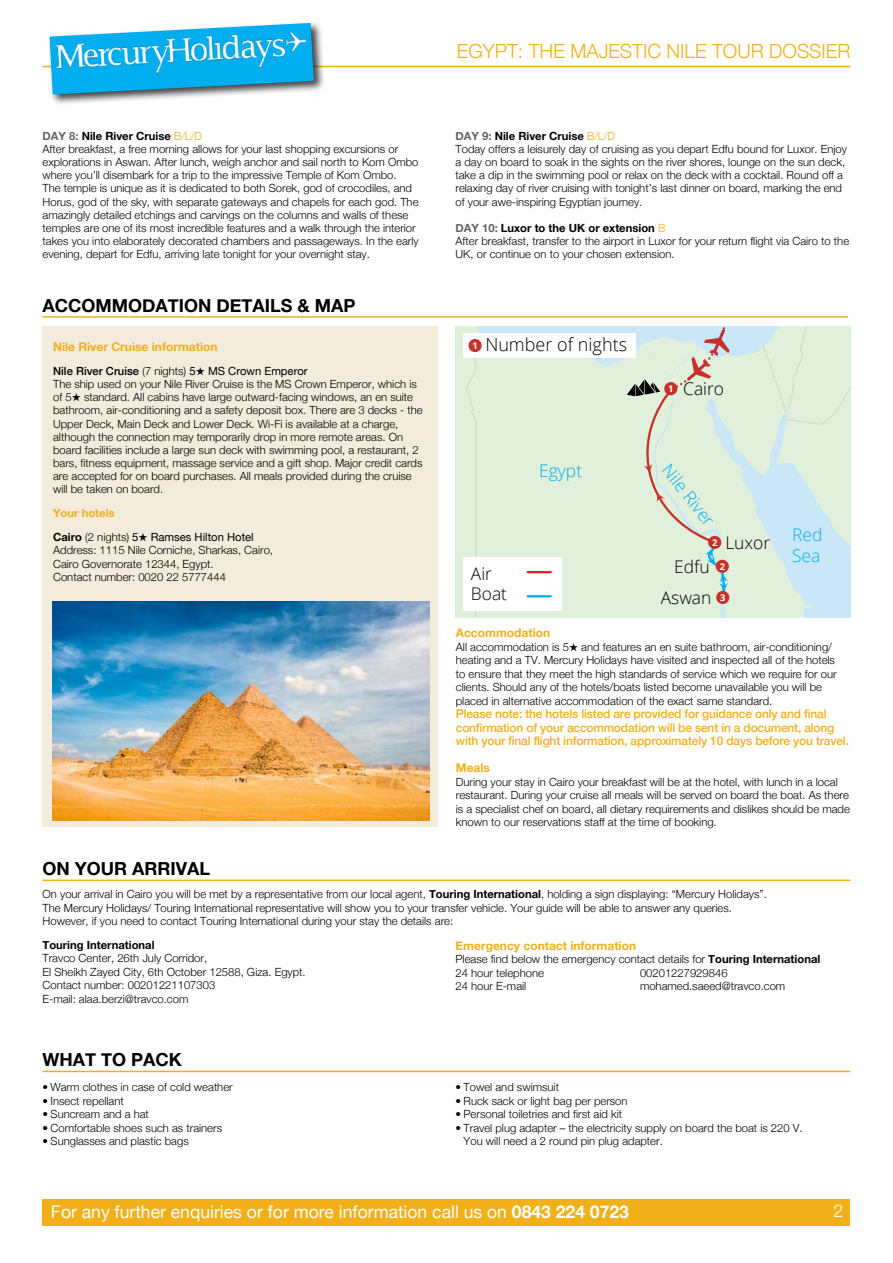
<style>
.page{position:relative;width:893px;height:1263px;background:#fff}
.page>*{position:absolute;margin:0;border:0;box-sizing:border-box;transform-origin:0 0}
.t1{font:300 19.5px "Helvetica Neue";color:#f1b019}
.t2{font:700 18px "Helvetica Neue";color:#000}
.t3{font:300 18px "Open Sans";color:#000}
.t4{font:17.55px "Helvetica Neue";color:#fff}
.t5{font:300 17.55px "Helvetica Neue";color:#fff}
.t6{font:300 17.4px "Open Sans";color:#000}
.t7{font:300 17.4px/20.9px "Open Sans";color:#00aeef}
.t8{font:500 12px/13.5px "Helvetica Neue";letter-spacing:-.015em;color:#f1b019}
.t9{font:700 12px "Helvetica Neue";color:#f1b019}
.t10{font:300 11.25px/13.2px "Helvetica Neue";color:#000}
.t11{font:11.25px/23.9px "Helvetica Neue";color:#000}
.t12{font:700 11.25px "Helvetica Neue";color:#000}
.t13{font:700 9.3px "Open Sans";color:#fff}
.s1{font-weight:700;color:#636466}
.s2{font-weight:700}
.s3{color:#f1b019}
.s4{font-weight:500}
.s5{font-weight:400}
.s6{font-weight:700;color:#f1b019}
.s7{font-weight:300}
.s8{font-weight:700;font-size:9.3px;color:#fff}
</style>
<div class="page">
<div style="left:43px;top:1199px;width:807px;height:26px;background:#f1b019"></div>
<hr style="left:43px;top:66px;width:807px;height:1px;background:#f1b019">
<hr style="left:43px;top:1071px;width:807px;height:1px;background:#f1b019">
<div style="left:47px;top:21px;width:278px;height:85px;background:#000;opacity:.75"></div>
<svg style="left:50px;top:23px;width:264px;height:71px"></svg>
<img style="left:52px;top:25px;width:261px;height:69px">
<div style="left:42px;top:327px;width:396px;height:500px;background:#f3ebdc"></div>
<hr style="left:43px;top:316px;width:805px;height:2px;background:#f1b019">
<hr style="left:42px;top:879px;width:808px;height:2px;background:#f1b019">
<svg style="left:455px;top:326px;width:396px;height:292px;background:#dbeee0"></svg>
<svg style="left:762px;top:326px;width:89px;height:99px;background:#deefdb"></svg>
<svg style="left:466px;top:333px;width:15px;height:285px;background:#deeed9"></svg>
<div style="left:463px;top:557px;width:99px;height:54px;background:#fff"></div>
<hr style="left:528px;top:571px;width:23px;height:2px;background:#ed1d24">
<hr style="left:528px;top:595px;width:23px;height:2px;background:#00aeef">
<div style="left:463px;top:334px;width:173px;height:24px;background:#fff"></div>
<div style="left:468px;top:339px;width:14px;height:13px;background:#c7312b;border-radius:50%"></div>
<svg style="left:627px;top:326px;width:102px;height:292px;background:#dae3d3"></svg>
<img style="left:52px;top:602px;width:377px;height:219px">
<h1 class="t1" style="left:457px;top:36px;width:395px">EGYPT: THE MAJESTIC NILE TOUR DOSSIER</h1>
<p class="t10" style="left:43px;top:128px;width:378px"><span class="s1">DAY 8:</span> <span class="s2">Nile River Cruise</span> <span class="s3">B/L/D<br></span>After breakfast, a free morning allows for your last shopping excursions or explorations in Aswan. After lunch, weigh anchor and sail north to Kom Ombo where you’ll disembark for a trip to the impressive Temple of Kom Ombo.<br>The temple is unique as it is dedicated to both Sorek, god of crocodiles, and Horus, god of the sky, with separate gateways and chapels for each god. The amazingly detailed etchings and carvings on the columns and walls of these temples are one of its most incredible features and a walk through the interior takes you into elaborately decorated chambers and passageways. In the early evening, depart for Edfu, arriving late tonight for your overnight stay.</p>
<p class="t10" style="left:455px;top:128px;width:393px"><span class="s1">DAY 9:</span> <span class="s2">Nile River Cruise</span> <span class="s3">B/L/D<br></span>Today offers a leisurely day of cruising as you depart Edfu bound for Luxor. Enjoy a day on board to soak in the sights on the river shores, lounge on the sun deck, take a dip in the swimming pool or relax on the deck with a cocktail. Round off a relaxing day of river cruising with tonight’s last dinner on board, marking the end of your awe-inspiring Egyptian journey.</p>
<p class="t10" style="left:455px;top:220px;width:395px"><span class="s1">DAY 10:</span> <span class="s2">Luxor to the UK or extension</span> <span class="s3">B<br></span>After breakfast, transfer to the airport in Luxor for your return flight via Cairo to the<br>UK, or continue on to your chosen extension.</p>
<h2 class="t2" style="left:43px;top:291px;width:314px">ACCOMMODATION DETAILS &amp; MAP</h2>
<p class="t9" style="left:53px;top:337px;width:166px">Nile River Cruise information</p>
<p class="t10" style="left:53px;top:363px;width:371px"><span class="s4">Nile River Cruise</span> (7 nights) <span class="s5">5</span>★ <span class="s5">MS Crown Emperor<br></span>The ship used on your Nile River Cruise is the MS Crown Emperor, which is of 5★ standard. All cabins have large outward-facing windows, an en suite bathroom, air-conditioning and a safety deposit box. There are 3 decks - the Upper Deck, Main Deck and Lower Deck. Wi-Fi is available at a charge, although the connection may temporarily drop in more remote areas. On board facilities include a large sun deck with swimming pool, a restaurant, 2 bars, fitness equipment, massage service and a gift shop. Major credit cards are accepted for on board purchases. All meals provided during the cruise will be taken on board.</p>
<p class="t11" style="left:53px;top:502px;width:202px"><span class="s6">Your hotels<br></span><span class="s2">Cairo</span> <span class="s7">(2 nights)</span> 5★ Ramses Hilton Hotel</p>
<p class="t10" style="left:53px;top:543px;width:221px">Address: 1115 Nile Corniche, Sharkas, Cairo,<br>Cairo Governorate 12344, Egypt.<br>Contact number: 0020 22 5777444</p>
<h2 class="t2" style="left:43px;top:855px;width:169px">ON YOUR ARRIVAL</h2>
<h2 class="t3" style="left:472px;top:332px;width:156px"><span class="s8">1</span> Number of nights</h2>
<p class="t13" style="left:668px;top:382px;width:7px">1</p>
<h3 class="t6" style="left:683px;top:377px;width:42px">Cairo</h3>
<h3 class="t6" style="left:471px;top:561px;width:23px">Air</h3>
<h3 class="t7" style="left:539px;top:460px;width:44px">Egypt</h3>
<h3 class="t7" style="left:674px;top:459px;width:75px;rotate:52deg">Nile River</h3>
<p class="t13" style="left:712px;top:536px;width:7px">2</p>
<h3 class="t6" style="left:725px;top:531px;width:46px">Luxor</h3>
<h3 class="t6" style="left:674px;top:555px;width:37px">Edfu</h3>
<p class="t13" style="left:720px;top:560px;width:7px">2</p>
<h3 class="t6" style="left:471px;top:582px;width:38px">Boat</h3>
<h3 class="t6" style="left:661px;top:586px;width:52px">Aswan</h3>
<p class="t13" style="left:720px;top:591px;width:7px">3</p>
<h3 class="t7" style="left:792px;top:523px;width:32px">Red<br>Sea</h3>
<p class="t9" style="left:456px;top:624px;width:96px">Accommodation</p>
<p class="t10" style="left:456px;top:639px;width:382px">All accommodation is 5★ and features an en suite bathroom, air-conditioning/ heating and a TV. Mercury Holidays have visited and inspected all of the hotels to ensure that they meet the high standards of service which we require for our clients. Should any of the hotels/boats listed become unavailable you will be placed in alternative accommodation of the exact same standard.</p>
<p class="t8" style="left:456px;top:706px;width:395px">Please note: the hotels listed are provided for guidance only and final confirmation of your accommodation will be sent in a document, along with your final flight information, approximately 10 days before you travel.</p>
<p class="t9" style="left:456px;top:759px;width:36px">Meals</p>
<p class="t10" style="left:456px;top:774px;width:396px">During your stay in Cairo your breakfast will be at the hotel, with lunch in a local restaurant. During your cruise all meals will be served on board the boat. As there is a specialist chef on board, all dietary requirements and dislikes should be made known to our reservations staff at the time of booking.</p>
<p class="t10" style="left:43px;top:887px;width:726px">On your arrival in Cairo you will be met by a representative from our local agent, <span class="s2">Touring International</span>, holding a sign displaying: “Mercury Holidays”.<br>The Mercury Holidays/ Touring International representative will show you to your transfer vehicle. Your guide will be able to answer any queries.<br>However, if you need to contact Touring International during your stay the details are:</p>
<p class="t12" style="left:43px;top:936px;width:114px">Touring International</p>
<p class="t10" style="left:43px;top:951px;width:265px">Travco Center, 26th July Corridor,<br>El Sheikh Zayed City, 6th October 12588, Giza. Egypt.<br>Contact number: 00201221107303<br>E-mail: alaa.berzi@travco.com</p>
<h2 class="t2" style="left:43px;top:1045px;width:141px">WHAT TO PACK</h2>
<p class="t10" style="left:43px;top:1080px;width:192px">• Warm clothes in case of cold weather</p>
<p class="t10" style="left:43px;top:1093px;width:83px">• Insect repellant</p>
<p class="t10" style="left:43px;top:1107px;width:108px">• Suncream and a hat</p>
<p class="t10" style="left:43px;top:1120px;width:181px">• Comfortable shoes such as trainers</p>
<p class="t10" style="left:43px;top:1134px;width:148px">• Sunglasses and plastic bags</p>
<p class="t9" style="left:455px;top:936px;width:182px">Emergency contact information</p>
<p class="t10" style="left:455px;top:951px;width:366px">Please find below the emergency contact details for <span class="s2">Touring International<br></span>24 hour telephone</p>
<p class="t10" style="left:640px;top:965px;width:89px">00201227929846</p>
<p class="t10" style="left:455px;top:979px;width:72px">24 hour E-mail</p>
<p class="t10" style="left:640px;top:979px;width:147px">mohamed.saeed@travco.com</p>
<p class="t10" style="left:455px;top:1080px;width:105px">• Towel and swimsuit</p>
<p class="t10" style="left:455px;top:1093px;width:174px">• Ruck sack or light bag per person</p>
<p class="t10" style="left:455px;top:1107px;width:168px">• Personal toiletries and first aid kit</p>
<p class="t10" style="left:464px;top:1120px;width:341px;text-indent:-8px">• Travel plug adapter – the electricity supply on board the boat is 220 V.<br>You will need a 2 round pin plug adapter.</p>
<h3 class="t4" style="left:51px;top:1199px;width:580px">For any further enquiries or for more information call us on <span class="s2">0843 224 0723</span></h3>
<h3 class="t5" style="left:833px;top:1197px;width:11px">2</h3>
</div>
